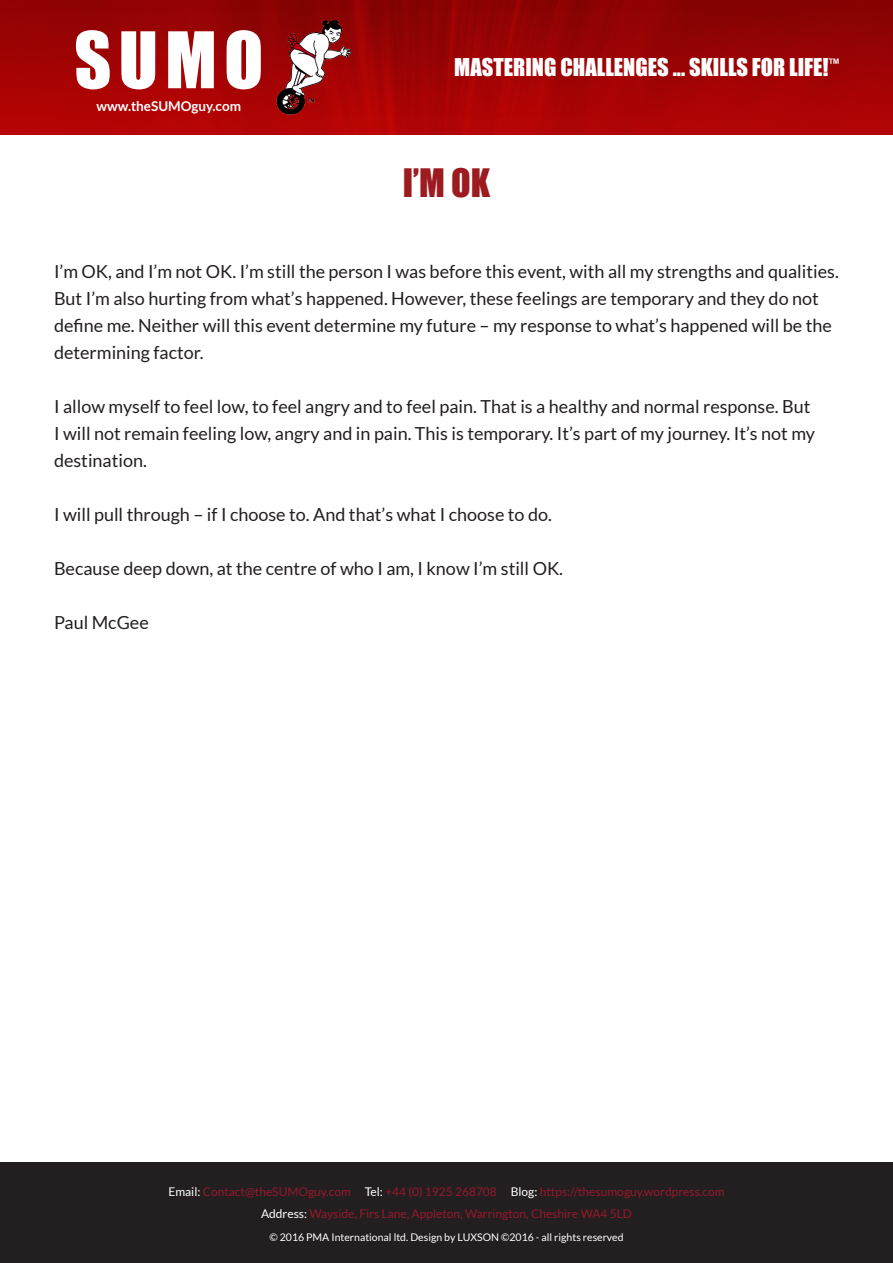
<style>
.page{position:relative;width:893px;height:1263px;background:#fff}
.page>*{position:absolute;margin:0;border:0;box-sizing:border-box;transform-origin:0 0}
.t1{font:72px "Impact";color:#fff}
.t2{font:36px "Impact";color:#9b1b1f}
.t3{font:22.5px "Impact";color:#fff}
.t4{font:18px/27px "Lato";color:#231f20}
.t5{font:700 13.5px "Lato";color:#fff}
.t6{font:12px "Lato";color:#95192b}
.t7{font:10.5px "Lato";color:#fff}
.s1{color:#fff}
</style>
<div class="page">
<img style="left:0;top:0;width:893px;height:135px">
<img style="left:276px;top:20px;width:76px;height:94px">
<div style="left:0;top:1163px;width:893px;height:100px;background:#231f20"></div>
<p class="t1" style="left:74px;top:16px;width:191px">SUMO</p>
<p class="t5" style="left:96px;top:98px;width:146px">www.theSUMOguy.com</p>
<p class="t3" style="left:454px;top:54px;width:386px">MASTERING CHALLENGES ... SKILLS FOR LIFE!<sup>™</sup></p>
<p class="t2" style="left:403px;top:160px;width:89px">I’M OK</p>
<p class="t4" style="left:54px;top:258px;width:786px">I’m OK, and I’m not OK. I’m still the person I was before this event, with all my strengths and qualities.<br>But I’m also hurting from what’s happened. However, these feelings are temporary and they do not define me. Neither will this event determine my future – my response to what’s happened will be the determining factor.</p>
<p class="t4" style="left:54px;top:393px;width:763px">I allow myself to feel low, to feel angry and to feel pain. That is a healthy and normal response. But<br>I will not remain feeling low, angry and in pain. This is temporary. It’s part of my journey. It’s not my destination.</p>
<p class="t4" style="left:54px;top:501px;width:499px">I will pull through – if I choose to. And that’s what I choose to do.</p>
<p class="t4" style="left:54px;top:555px;width:511px">Because deep down, at the centre of who I am, I know I’m still OK.</p>
<p class="t4" style="left:54px;top:609px;width:96px">Paul McGee</p>
<p class="t6" style="left:168px;top:1184px;width:558px"><span class="s1">Email:</span> Contact@theSUMOguy.com <span class="s1">Tel:</span> +44 (0) 1925 268708 <span class="s1">Blog:</span> https://thesumoguy.wordpress.com</p>
<p class="t6" style="left:261px;top:1207px;width:372px"><span class="s1">Address:</span> Wayside, Firs Lane, Appleton, Warrington, Cheshire WA4 5LD</p>
<p class="t7" style="left:269px;top:1231px;width:356px">© 2016 PMA International ltd. Design by LUXSON ©2016 - all rights reserved</p>
</div>
